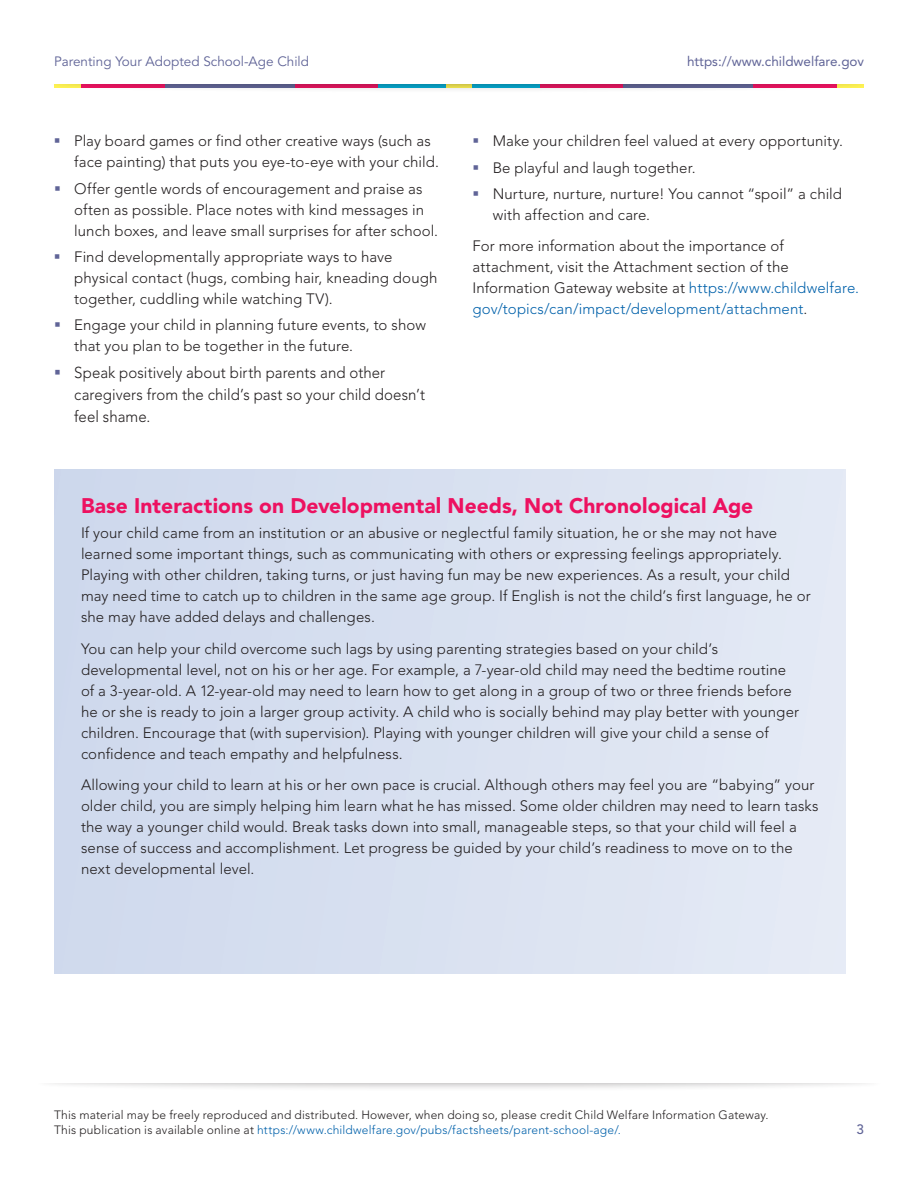
<style>
.page{position:relative;width:918px;height:1188px;background:#fff}
.page>*{position:absolute;margin:0;border:0;box-sizing:border-box;transform-origin:0 0}
.t1{font:900 21px "Avenir";letter-spacing:.005em;color:#ed1160}
.t2{font:300 15.75px/22px "Avenir";letter-spacing:.005em;color:#231f20;scale:.95 1}
.t3{font:300 15px/21px "Avenir";letter-spacing:.005em;color:#231f20}
.t4{font:13.5px "Avenir";color:#606497}
.t5{font:13.5px "Avenir";color:#606497}
.t6{font:500 13.5px "Avenir";color:#606497}
.t7{font:300 12px/15px "Avenir";letter-spacing:.015em;color:#231f20}
.s1{color:#0161aa}
</style>
<div class="page">
<div style="left:34px;top:1065px;width:850px;height:27px;background:#231f20;opacity:.4"></div>
<div style="left:0;top:1058px;width:918px;height:25px;background:#fff"></div>
<div style="left:47px;top:66px;width:824px;height:27px;background:#231f20;opacity:.4"></div>
<div style="left:38px;top:58px;width:842px;height:25px;background:#fff"></div>
<div style="left:54px;top:470px;width:792px;height:504px;background:#d8e1f0"></div>
<p class="t4" style="left:54px;top:53px;width:257px">Parenting Your Adopted School-Age Child</p>
<p class="t5" style="left:687px;top:53px;width:179px">https://www.childwelfare.gov</p>
<p class="t3" style="left:74px;top:131px;width:366px">Play board games or find other creative ways (such as face painting) that puts you eye-to-eye with your child.</p>
<p class="t3" style="left:74px;top:178px;width:365px">Offer gentle words of encouragement and praise as often as possible. Place notes with kind messages in lunch boxes, and leave small surprises for after school.</p>
<p class="t3" style="left:74px;top:246px;width:365px">Find developmentally appropriate ways to have physical contact (hugs, combing hair, kneading dough together, cuddling while watching TV).</p>
<p class="t3" style="left:74px;top:314px;width:353px">Engage your child in planning future events, to show that you plan to be together in the future.</p>
<p class="t2" style="left:74px;top:362px;width:371px">Speak positively about birth parents and other caregivers from the child’s past so your child doesn’t feel shame.</p>
<p class="t3" style="left:493px;top:131px;width:352px">Make your children feel valued at every opportunity.</p>
<p class="t3" style="left:493px;top:157px;width:204px">Be playful and laugh together.</p>
<p class="t3" style="left:493px;top:183px;width:351px">Nurture, nurture, nurture! You cannot “spoil” a child with affection and care.</p>
<p class="t3" style="left:472px;top:235px;width:388px">For more information about the importance of attachment, visit the Attachment section of the Information Gateway website at <span class="s1">https://www.childwelfare. gov/topics/can/impact/development/attachment</span>.</p>
<p class="t1" style="left:81px;top:493px;width:674px">Base Interactions on Developmental Needs, Not Chronological Age</p>
<p class="t3" style="left:81px;top:523px;width:731px">If your child came from an institution or an abusive or neglectful family situation, he or she may not have learned some important things, such as communicating with others or expressing feelings appropriately.<br>Playing with other children, taking turns, or just having fun may be new experiences. As a result, your child may need time to catch up to children in the same age group. If English is not the child’s first language, he or she may have added delays and challenges.</p>
<p class="t3" style="left:81px;top:638px;width:720px">You can help your child overcome such lags by using parenting strategies based on your child’s developmental level, not on his or her age. For example, a 7-year-old child may need the bedtime routine of a 3-year-old. A 12-year-old may need to learn how to get along in a group of two or three friends before he or she is ready to join a larger group activity. A child who is socially behind may play better with younger children. Encourage that (with supervision). Playing with younger children will give your child a sense of confidence and teach empathy and helpfulness.</p>
<p class="t3" style="left:81px;top:775px;width:739px">Allowing your child to learn at his or her own pace is crucial. Although others may feel you are “babying” your older child, you are simply helping him learn what he has missed. Some older children may need to learn tasks the way a younger child would. Break tasks down into small, manageable steps, so that your child will feel a sense of success and accomplishment. Let progress be guided by your child’s readiness to move on to the next developmental level.</p>
<p class="t7" style="left:54px;top:1107px;width:716px">This material may be freely reproduced and distributed. However, when doing so, please credit Child Welfare Information Gateway.<br>This publication is available online at <span class="s1">https://www.childwelfare.gov/pubs/factsheets/parent-school-age/.</span></p>
<p class="t6" style="left:857px;top:1122px;width:9px">3</p>
</div>
